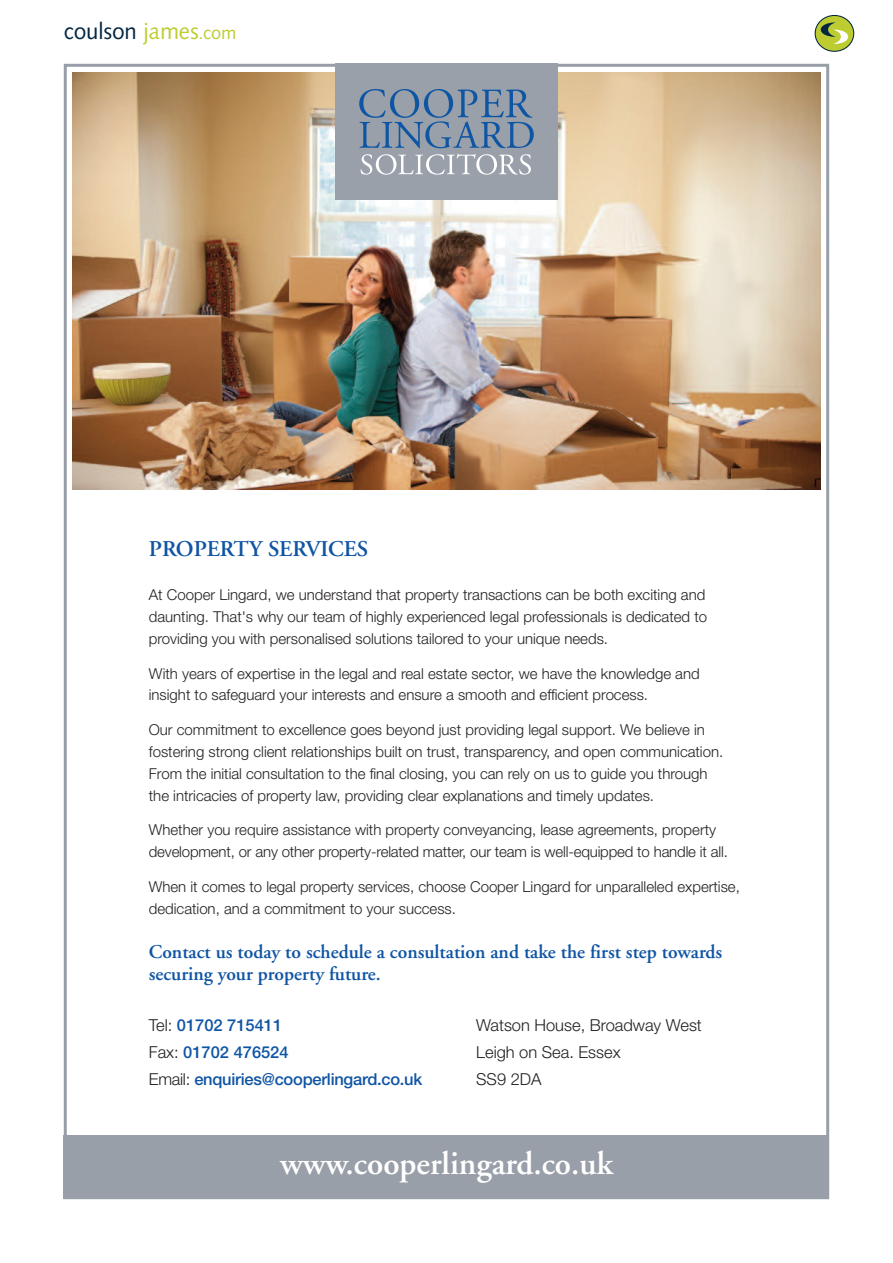
<style>
.page{position:relative;width:893px;height:1263px;background:#fff}
.page>*{position:absolute;margin:0;border:0;box-sizing:border-box;transform-origin:0 0}
.t1{font:600 33px "Adobe Garamond";color:#fff}
.t2{font:22.5px "Symphony CG";color:#042742}
.t3{font:600 22.5px "Adobe Garamond";color:#1055a4}
.t4{font:600 19.5px/21.9px "Adobe Garamond";color:#1055a4}
.t5{font:500 16.5px/27px "Helvetica Neue";letter-spacing:-.015em;color:#1055a4}
.t6{font:300 16.5px/27px "Helvetica Neue";color:#231f20}
.t7{font:300 15px/21.9px "Helvetica Neue";color:#231f20}
.s1{color:#bdcd31}
.s2{font-size:18px;color:#bdcd31}
.s3{font-weight:300;color:#231f20}
</style>
<div class="page">
<svg style="left:815px;top:15px;width:39px;height:37px"></svg>
<div style="left:816px;top:16px;width:37px;height:35px;background:#bdcd31;border-radius:50%"></div>
<svg style="left:821px;top:22px;width:27px;height:22px"></svg>
<img style="left:72px;top:72px;width:749px;height:417px">
<div style="left:335px;top:64px;width:222px;height:136px;background:#99a0aa"></div>
<svg style="left:359px;top:89px;width:175px;height:59px"></svg>
<svg style="left:361px;top:154px;width:170px;height:21px"></svg>
<div style="left:64px;top:1135px;width:765px;height:64px;background:#999fa9"></div>
<h2 class="t2" style="left:64px;top:23px;width:174px">coulson <span class="s1">james</span><span class="s2">.com</span></h2>
<h2 class="t3" style="left:149px;top:540px;width:221px">PROPERTY SERVICES</h2>
<p class="t7" style="left:149px;top:585px;width:560px;text-align:justify">At Cooper Lingard, we understand that property transactions can be both exciting and daunting. That's why our team of highly experienced legal professionals is dedicated to providing you with personalised solutions tailored to your unique needs.</p>
<p class="t7" style="left:149px;top:664px;width:552px">With years of expertise in the legal and real estate sector, we have the knowledge and insight to safeguard your interests and ensure a smooth and efficient process.</p>
<p class="t7" style="left:149px;top:720px;width:576px">Our commitment to excellence goes beyond just providing legal support. We believe in fostering strong client relationships built on trust, transparency, and open communication.<br>From the initial consultation to the final closing, you can rely on us to guide you through the intricacies of property law, providing clear explanations and timely updates.</p>
<p class="t7" style="left:149px;top:820px;width:580px">Whether you require assistance with property conveyancing, lease agreements, property development, or any other property-related matter, our team is well-equipped to handle it all.</p>
<p class="t7" style="left:149px;top:877px;width:593px">When it comes to legal property services, choose Cooper Lingard for unparalleled expertise, dedication, and a commitment to your success.</p>
<h3 class="t4" style="left:149px;top:942px;width:575px">Contact us today to schedule a consultation and take the first step towards securing your property future.</h3>
<p class="t5" style="left:149px;top:1013px;width:275px"><span class="s3">Tel:</span> 01702 715411<br><span class="s3">Fax:</span> 01702 476524<br><span class="s3">Email:</span> enquiries@cooperlingard.co.uk</p>
<p class="t6" style="left:476px;top:1013px;width:227px">Watson House, Broadway West<br>Leigh on Sea. Essex<br>SS9 2DA</p>
<h1 class="t1" style="left:280px;top:1150px;width:334px">www.cooperlingard.co.uk</h1>
</div>
